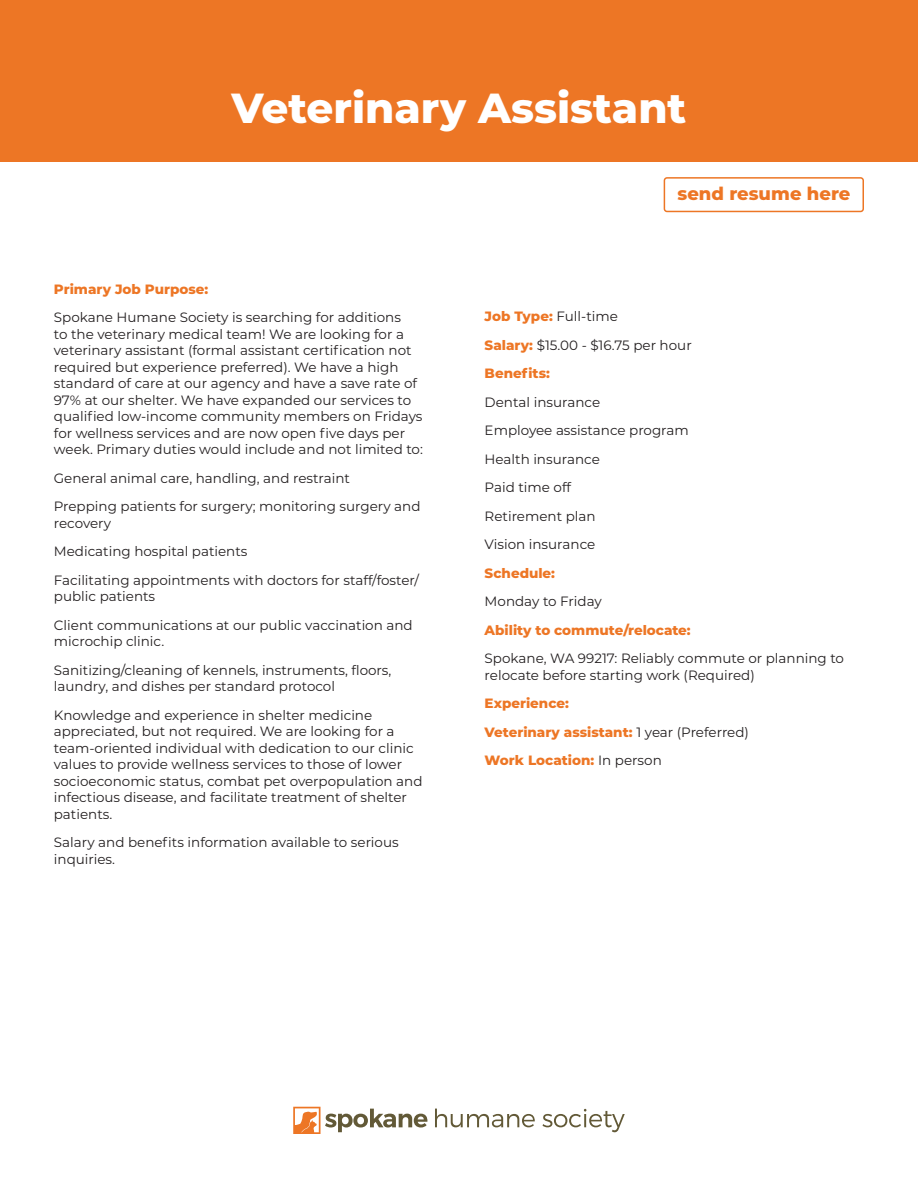
<style>
.page{position:relative;width:918px;height:1188px;background:#fff}
.page>*{position:absolute;margin:0;border:0;box-sizing:border-box;transform-origin:0 0}
.t1{font:800 42px "Montserrat";color:#fff}
.t2{font:800 18px "Montserrat";color:#ed7625}
.t3{font:13.5px/16.5px "Montserrat";color:#231f20}
.t4{font:800 13.5px/28.5px "Montserrat";color:#ed7625}
.s1{font-weight:800;color:#ed7625}
.s2{font-weight:400;color:#231f20}
</style>
<div class="page">
<svg style="left:293px;top:1107px;width:135px;height:27px"></svg>
<svg style="left:435px;top:1109px;width:100px;height:18px"></svg>
<svg style="left:542px;top:1109px;width:83px;height:23px"></svg>
<div style="left:0;top:0;width:918px;height:162px;background:#ed7625"></div>
<div style="left:664px;top:177px;width:200px;height:35px;border:2px solid #ed7625;border-radius:3px"></div>
<h1 class="t1" style="left:232px;top:78px;width:456px">Veterinary Assistant</h1>
<p class="t4" style="left:54px;top:274px;width:156px">Primary Job Purpose:</p>
<p class="t3" style="left:54px;top:309px;width:371px">Spokane Humane Society is searching for additions<br>to the veterinary medical team! We are looking for a veterinary assistant (formal assistant certification not required but experience preferred). We have a high standard of care at our agency and have a save rate of 97% at our shelter. We have expanded our services to qualified low-income community members on Fridays for wellness services and are now open five days per week. Primary duties would include and not limited to:</p>
<p class="t3" style="left:54px;top:463px;width:368px;line-height:28.5px">General animal care, handling, and restraint<br>Prepping patients for surgery; monitoring surgery and</p>
<p class="t3" style="left:54px;top:508px;width:367px;line-height:28.5px">recovery<br>Medicating hospital patients<br>Facilitating appointments with doctors for staff/foster/</p>
<p class="t3" style="left:54px;top:582px;width:360px;line-height:28.5px">public patients<br>Client communications at our public vaccination and</p>
<p class="t3" style="left:54px;top:627px;width:339px;line-height:28.5px">microchip clinic.<br>Sanitizing/cleaning of kennels, instruments, floors,</p>
<p class="t3" style="left:54px;top:672px;width:320px;line-height:28.5px">laundry, and dishes per standard protocol<br>Knowledge and experience in shelter medicine</p>
<p class="t3" style="left:54px;top:723px;width:370px">appreciated, but not required. We are looking for a team-oriented individual with dedication to our clinic values to provide wellness services to those of lower socioeconomic status, combat pet overpopulation and infectious disease, and facilitate treatment of shelter patients.</p>
<p class="t3" style="left:54px;top:834px;width:346px">Salary and benefits information available to serious inquiries.</p>
<h2 class="t2" style="left:678px;top:180px;width:174px">send resume here</h2>
<p class="t3" style="left:485px;top:302px;width:209px;line-height:28.5px"><span class="s1">Job Type:</span> Full-time<br><span class="s1">Salary:</span> $15.00 - $16.75 per hour<br><span class="s1">Benefits:</span></p>
<p class="t3" style="left:485px;top:387px;width:206px;line-height:28.5px">Dental insurance<br>Employee assistance program<br>Health insurance<br>Paid time off<br>Retirement plan<br>Vision insurance</p>
<p class="t4" style="left:485px;top:558px;width:72px">Schedule:</p>
<p class="t3" style="left:485px;top:593px;width:119px">Monday to Friday</p>
<p class="t4" style="left:485px;top:615px;width:208px">Ability to commute/relocate:</p>
<p class="t3" style="left:485px;top:650px;width:361px">Spokane, WA 99217: Reliably commute or planning to relocate before starting work (Required)</p>
<p class="t4" style="left:485px;top:688px;width:266px">Experience:<br>Veterinary assistant: <span class="s2">1 year (Preferred)<br></span>Work Location: <span class="s2">In person</span></p>
</div>
